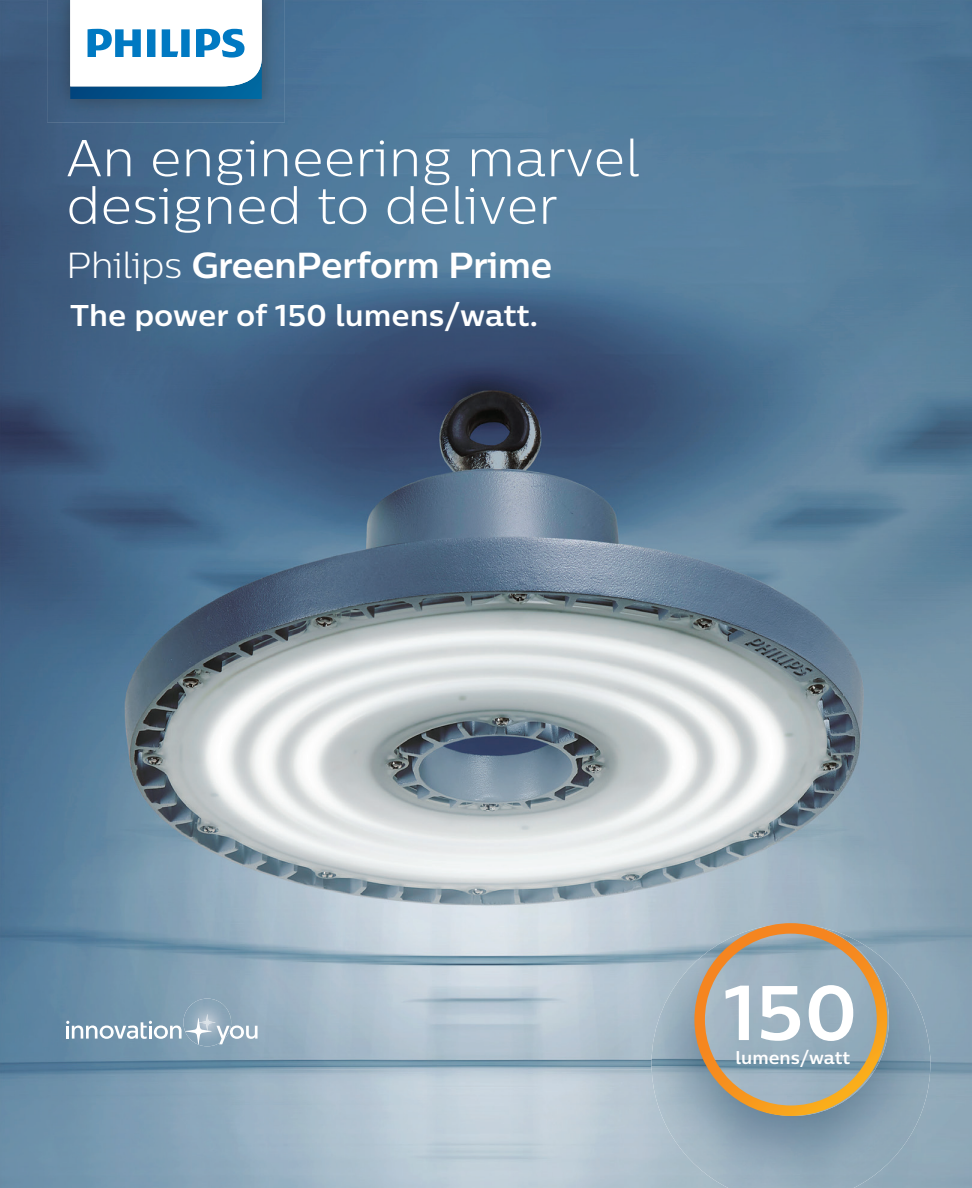
<style>
.page{position:relative;width:972px;height:1188px;background:#fff}
.page>*{position:absolute;margin:0;border:0;box-sizing:border-box;transform-origin:0 0}
.t1{font:700 77.25px "Centrale Sans Pro";color:#fff}
.t2{font:300 51.6px/47.5px "Centrale Sans Pro";color:#fff}
.t3{font:700 36.15px "Centrale Sans Pro";letter-spacing:-.02em;color:#fff}
.t4{font:700 30px "Centrale Sans Pro";color:#fff}
.t5{font:700 17.7px "Centrale Sans Pro";color:#fff}
.s1{font-weight:300}
</style>
<div class="page">
<img style="left:0;top:0;width:972px;height:1188px">
<img style="left:183px;top:999px;width:48px;height:47px">
<img style="left:199px;top:1014px;width:16px;height:4px">
<svg style="left:66px;top:1018px;width:192px;height:26px"></svg>
<img style="left:47px;top:0;width:238px;height:122px">
<svg style="left:70px;top:0;width:192px;height:99px"></svg>
<img style="left:652px;top:924px;width:278px;height:264px">
<svg style="left:694px;top:923px;width:193px;height:193px;background:#a3a7a1"></svg>
<p class="t2" style="left:66px;top:133px;width:575px">An engineering marvel designed to deliver</p>
<p class="t3" style="left:66px;top:242px;width:488px"><span class="s1">Philips</span> GreenPerform Prime</p>
<p class="t4" style="left:70px;top:297px;width:469px">The power of 150 lumens/watt.</p>
<h1 class="t1" style="left:723px;top:963px;width:136px">150</h1>
<p class="t5" style="left:736px;top:1047px;width:116px">lumens/watt</p>
</div>
